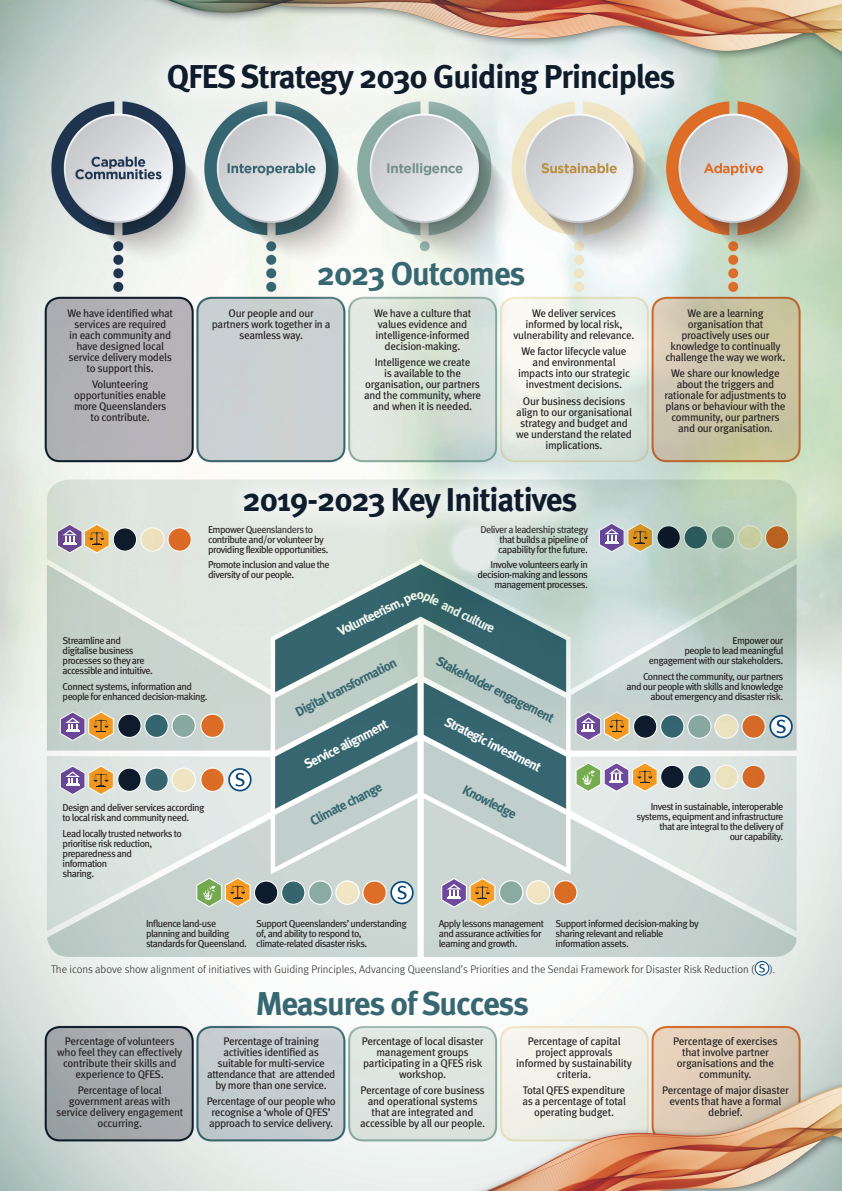
<style>
.page{position:relative;width:842px;height:1191px;background:#fff}
.page>*{position:absolute;margin:0;border:0;box-sizing:border-box;transform-origin:0 0}
.t1{font:700 33px "Meta";letter-spacing:-.03em;color:#0f1c2c}
.t2{font:700 33px "Meta";letter-spacing:-.035em;color:#376770}
.t3{font:700 13.4px "Meta";color:#366771}
.t4{font:700 13.4px "Meta";color:#fff}
.t5{font:11px/11px "Meta Book LF";letter-spacing:-.025em;color:#231f20;text-align:center}
.t6{font:11px "Meta Light LF";color:#231f20}
.t7{font:10px/10px "Meta Book LF";letter-spacing:-.05em;color:#231f20}
</style>
<div class="page">
<img style="left:0;top:0;width:842px;height:1191px">
<svg style="left:47px;top:479px;width:749px;height:82px;background:#cedcd0"></svg>
<svg style="left:657px;top:526px;width:23px;height:23px"></svg>
<div style="left:656px;top:525px;width:25px;height:24px;border:1px solid #fff;border-radius:50%"></div>
<svg style="left:684px;top:526px;width:23px;height:23px"></svg>
<div style="left:683px;top:525px;width:25px;height:24px;border:1px solid #fff;border-radius:50%"></div>
<svg style="left:711px;top:526px;width:23px;height:23px"></svg>
<div style="left:711px;top:525px;width:24px;height:24px;border:1px solid #fff;border-radius:50%"></div>
<svg style="left:738px;top:526px;width:24px;height:23px"></svg>
<div style="left:738px;top:525px;width:24px;height:24px;border:1px solid #fff;border-radius:50%"></div>
<svg style="left:765px;top:526px;width:24px;height:23px"></svg>
<div style="left:765px;top:525px;width:24px;height:24px;border:1px solid #fff;border-radius:50%"></div>
<svg style="left:598px;top:522px;width:56px;height:31px;background:#bba898"></svg>
<svg style="left:56px;top:523px;width:55px;height:31px;background:#c4aa97"></svg>
<div style="left:113px;top:528px;width:24px;height:23px;background:#0f1c2d;border-radius:50%"></div>
<div style="left:113px;top:527px;width:24px;height:25px;border:1px solid #fff;border-radius:50%"></div>
<div style="left:141px;top:528px;width:23px;height:23px;background:#ece2bc;border-radius:50%"></div>
<div style="left:140px;top:527px;width:25px;height:25px;border:1px solid #fff;border-radius:50%"></div>
<div style="left:168px;top:528px;width:23px;height:23px;background:#dd6d27;border-radius:50%"></div>
<div style="left:167px;top:527px;width:25px;height:25px;border:1px solid #fff;border-radius:50%"></div>
<div style="left:140px;top:35px;width:562px;height:88px;background:#fff;opacity:.75"></div>
<div style="left:290px;top:233px;width:263px;height:85px;background:#fff;opacity:.75"></div>
<div style="left:216px;top:459px;width:388px;height:87px;background:#fff;opacity:.75"></div>
<div style="left:229px;top:962px;width:327px;height:82px;background:#fff;opacity:.75"></div>
<svg style="left:47px;top:561px;width:749px;height:414px;background:#becbc7"></svg>
<h1 class="t1" style="left:167px;top:56px;width:510px">QFES Strategy 2030 Guiding Principles</h1>
<p class="t5" style="left:67px;top:307px;width:107px">We have identified what services are required<br>in each community and have designed local service delivery models to support this.</p>
<p class="t5" style="left:74px;top:379px;width:94px">Volunteering opportunities enable more Queenslanders to contribute.</p>
<h1 class="t2" style="left:317px;top:252px;width:210px">2023 Outcomes</h1>
<p class="t5" style="left:212px;top:307px;width:120px">Our people and our partners work together in a seamless way.</p>
<p class="t5" style="left:374px;top:307px;width:99px">We have a culture that values evidence and intelligence-informed decision-making.</p>
<p class="t5" style="left:364px;top:357px;width:119px">Intelligence we create<br>is available to the organisation, our partners and the community, where and when it is needed.</p>
<p class="t5" style="left:514px;top:307px;width:122px">We deliver services informed by local risk, vulnerability and relevance.</p>
<p class="t5" style="left:518px;top:346px;width:113px">We factor lifecycle value and environmental impacts into our strategic investment decisions.</p>
<p class="t5" style="left:516px;top:395px;width:117px">Our business decisions align to our organisational strategy and budget and we understand the related implications.</p>
<h1 class="t1" style="left:243px;top:479px;width:336px">2019-2023 Key Initiatives</h1>
<p class="t5" style="left:665px;top:307px;width:122px">We are a learning organisation that proactively uses our knowledge to continually challenge the way we work.</p>
<p class="t5" style="left:664px;top:368px;width:123px">We share our knowledge about the triggers and rationale for adjustments to plans or behaviour with the community, our partners and our organisation.</p>
<p class="t7" style="left:498px;top:524px;width:91px;text-align:justify;text-indent:-18px">Deliver a leadership strategy that builds a pipeline of capability for the future.</p>
<p class="t7" style="left:477px;top:559px;width:112px;text-align:right">Involve volunteers early in decision-making and lessons management processes.</p>
<p class="t7" style="left:208px;top:524px;width:122px">Empower Queenslanders to contribute and/or volunteer by providing flexible opportunities.</p>
<p class="t7" style="left:208px;top:559px;width:123px">Promote inclusion and value the diversity of our people.</p>
<p class="t4" style="left:335px;top:624px;width:82px;rotate:-26deg">Volunteerism, p</p>
<p class="t4" style="left:417px;top:586px;width:9px">o</p>
<p class="t4" style="left:428px;top:587px;width:80px;rotate:26deg">ple and culture</p>
<p class="t7" style="left:63px;top:635px;width:92px">Streamline and digitalise business processes so they are accessible and intuitive.</p>
<p class="t7" style="left:63px;top:681px;width:147px">Connect systems, information and people for enhanced decision-making.</p>
<p class="t3" style="left:441px;top:652px;width:132px;rotate:27deg">Stakeholder engagement</p>
<p class="t3" style="left:292px;top:705px;width:114px;rotate:-27deg">Digital transformation</p>
<p class="t4" style="left:301px;top:757px;width:94px;rotate:-27deg">Service alignment</p>
<p class="t3" style="left:307px;top:814px;width:80px;rotate:-27deg">Climate change</p>
<p class="t4" style="left:450px;top:712px;width:108px;rotate:27deg">Strategic investment</p>
<p class="t3" style="left:468px;top:781px;width:60px;rotate:27deg">Knowledge</p>
<p class="t7" style="left:63px;top:802px;width:143px">Design and deliver services according to local risk and community need.</p>
<p class="t7" style="left:63px;top:828px;width:121px">Lead locally trusted networks to prioritise risk reduction, preparedness and<br>information<br>sharing.</p>
<p class="t7" style="left:649px;top:635px;width:136px;text-align:right">Empower our<br>people to lead meaningful engagement with our stakeholders.</p>
<p class="t7" style="left:626px;top:671px;width:158px;text-align:right">Connect the community, our partners and our people with skills and knowledge about emergency and disaster risk.</p>
<p class="t7" style="left:636px;top:801px;width:148px;text-align:right">Invest in sustainable, interoperable systems, equipment and infrastructure that are integral to the delivery of<br>our capability.</p>
<p class="t7" style="left:146px;top:918px;width:102px">Influence land-use planning and building standards for Queensland.</p>
<p class="t7" style="left:256px;top:918px;width:152px">Support Queenslanders’ understanding of, and ability to respond to, climate-related disaster risks.</p>
<p class="t7" style="left:439px;top:918px;width:107px">Apply lessons management and assurance activities for learning and growth.</p>
<p class="t7" style="left:556px;top:918px;width:145px">Support informed decision-making by sharing relevant and reliable information assets.</p>
<p class="t6" style="left:51px;top:962px;width:705px">The icons above show alignment of initiatives with Guiding Principles, Advancing Queensland’s Priorities and the Sendai Framework for Disaster Risk Reduction (</p>
<p class="t6" style="left:769px;top:962px;width:7px">).</p>
<p class="t5" style="left:57px;top:1035px;width:127px">Percentage of volunteers who feel they can effectively contribute their skills and experience to QFES.</p>
<p class="t5" style="left:56px;top:1084px;width:129px">Percentage of local government areas with service delivery engagement occurring.</p>
<h1 class="t2" style="left:256px;top:982px;width:275px">Measures of Success</h1>
<p class="t5" style="left:207px;top:1035px;width:130px">Percentage of training activities identified as suitable for multi-service attendance that are attended by more than one service.</p>
<p class="t5" style="left:207px;top:1095px;width:130px;text-align:left">Percentage of our people who recognise a ‘whole of QFES’ approach to service delivery.</p>
<p class="t5" style="left:362px;top:1035px;width:123px">Percentage of local disaster management groups participating in a QFES risk workshop.</p>
<p class="t5" style="left:360px;top:1084px;width:127px">Percentage of core business and operational systems that are integrated and accessible by all our people.</p>
<p class="t5" style="left:516px;top:1035px;width:117px">Percentage of capital project approvals informed by sustainability criteria.</p>
<p class="t5" style="left:522px;top:1084px;width:105px">Total QFES expenditure as a percentage of total operating budget.</p>
<p class="t5" style="left:673px;top:1035px;width:106px">Percentage of exercises that involve partner organisations and the community.</p>
<p class="t5" style="left:662px;top:1084px;width:128px">Percentage of major disaster events that have a formal debrief.</p>
</div>
